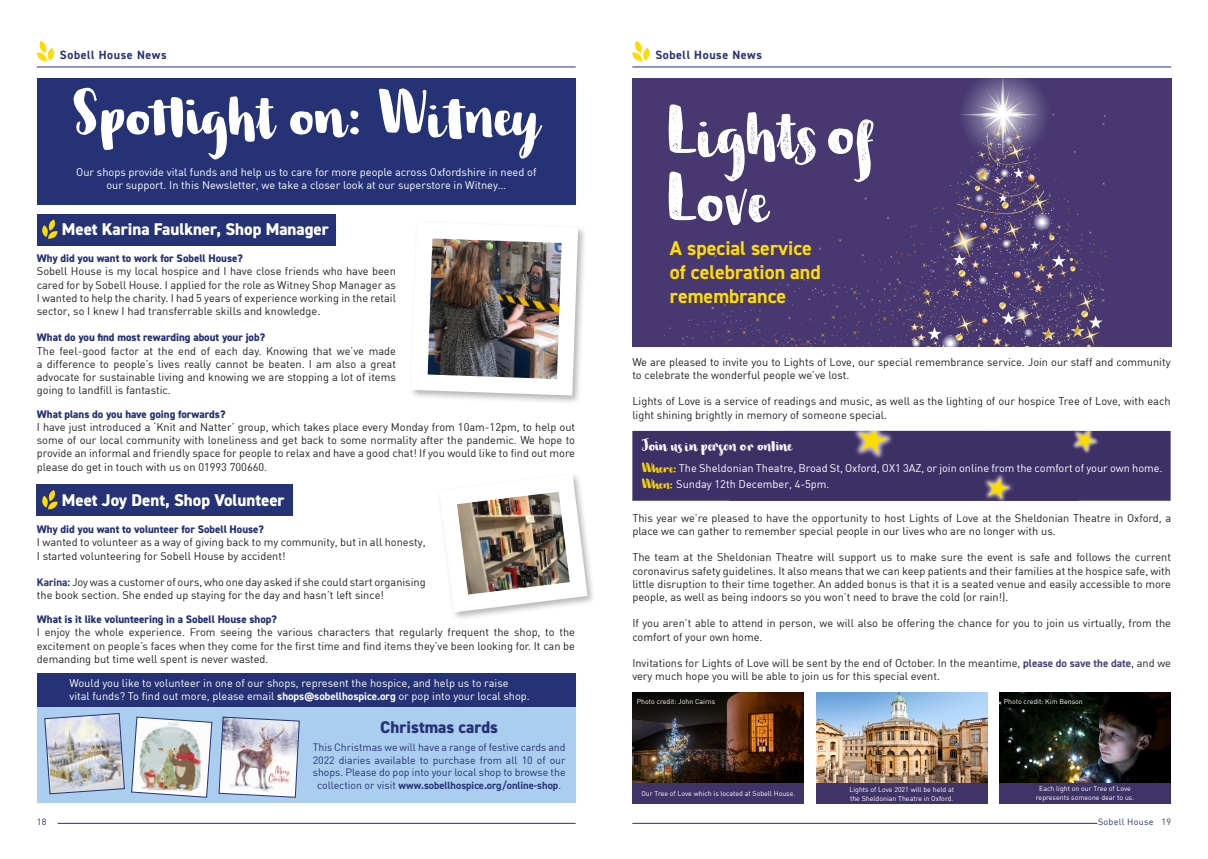
<style>
.page{position:relative;width:1208px;height:859px;background:#fff}
.page>*{position:absolute;margin:0;border:0;box-sizing:border-box;transform-origin:0 0}
.t1{font:56px/67.2px "Baltasar";color:#fff}
.t2{font:51px "Baltasar Dark";color:#fff}
.t3{font:700 20px/24px "DIN2014";color:#ffdc01}
.t4{font:800 17px "DIN2014";color:#fff}
.t5{font:800 17px "DIN2014";color:#253276}
.t6{font:13px "Baltasar";color:#fff}
.t7{font:700 12px "DIN2014";letter-spacing:.05em;color:#253276}
.t8{font:11px/13.2px "DIN";color:#231f20}
.t9{font:11px/13.2px "DIN";color:#fff;text-align:center}
.t10{font:800 11px "DIN2014";color:#253276}
.t11{font:10.5px/12.6px "DIN";color:#253276;text-align:center}
.t12{font:9px "DIN";letter-spacing:.03em;color:#253276}
.t13{font:7px "DIN";color:#fff}
.s1{font-family:"DIN2014";font-weight:700;color:#253276}
.s2{font-family:"DIN2014";font-weight:700}
.s3{font-family:"Baltasar";color:#ffdc01}
.s4{font-family:"DIN2014";font-weight:700;color:#464079}
</style>
<div class="page">
<hr style="left:58px;top:823px;width:517px;height:1px;background:#253276">
<hr style="left:632px;top:823px;width:465px;height:1px;background:#253276">
<div style="left:37px;top:673px;width:538px;height:34px;background:#253276"></div>
<div style="left:37px;top:214px;width:298px;height:31px;background:#253276"></div>
<div style="left:632px;top:431px;width:96px;height:70px;background:#3d3066"></div>
<img style="left:728px;top:431px;width:442px;height:70px">
<hr style="left:37px;top:67px;width:538px;height:1px;background:#253276">
<svg style="left:37px;top:41px;width:17px;height:20px"></svg>
<hr style="left:632px;top:67px;width:539px;height:1px;background:#253276">
<svg style="left:632px;top:41px;width:18px;height:20px"></svg>
<img style="left:632px;top:79px;width:539px;height:268px">
<img style="left:633px;top:693px;width:171px;height:90px">
<img style="left:816px;top:693px;width:171px;height:91px">
<img style="left:999px;top:693px;width:171px;height:90px">
<div style="left:633px;top:783px;width:171px;height:20px;background:#3f3368"></div>
<div style="left:816px;top:784px;width:171px;height:20px;background:#3f3368"></div>
<div style="left:999px;top:783px;width:171px;height:20px;background:#3f3368"></div>
<div style="left:37px;top:79px;width:538px;height:126px;background:#253276"></div>
<div style="left:37px;top:707px;width:538px;height:95px;background:#abcdee"></div>
<img style="left:412px;top:228px;width:173px;height:174px">
<svg style="left:42px;top:219px;width:16px;height:20px"></svg>
<img style="left:454px;top:475px;width:139px;height:143px">
<div style="left:37px;top:484px;width:256px;height:32px;background:#253276"></div>
<svg style="left:42px;top:490px;width:16px;height:20px"></svg>
<img style="left:44px;top:713px;width:81px;height:82px">
<img style="left:131px;top:716px;width:169px;height:82px">
<p class="t7" style="left:60px;top:47px;width:108px">Sobell House News</p>
<p class="t7" style="left:655px;top:47px;width:108px">Sobell House News</p>
<p class="t2" style="left:73px;top:85px;width:467px">Spotlight on: Witney</p>
<p class="t9" style="left:76px;top:165px;width:462px">Our shops provide vital funds and help us to care for more people across Oxfordshire in need of our support. In this Newsletter, we take a closer look at our superstore in Witney…</p>
<p class="t4" style="left:62px;top:218px;width:268px">Meet Karina Faulkner, Shop Manager</p>
<p class="t10" style="left:37px;top:251px;width:207px">Why did you want to work for Sobell House?</p>
<p class="t8" style="left:37px;top:265px;width:361px;text-align:justify">Sobell House is my local hospice and I have close friends who have been cared for by Sobell House. I applied for the role as Witney Shop Manager as I wanted to help the charity. I had 5 years of experience working in the retail sector, so I knew I had transferrable skills and knowledge.</p>
<p class="t10" style="left:37px;top:330px;width:230px">What do you find most rewarding about your job?</p>
<p class="t8" style="left:37px;top:344px;width:361px;text-align:justify">The feel-good factor at the end of each day. Knowing that we’ve made a difference to people’s lives really cannot be beaten. I am also a great advocate for sustainable living and knowing we are stopping a lot of items going to landfill is fantastic.</p>
<p class="t10" style="left:37px;top:407px;width:190px">What plans do you have going forwards?</p>
<p class="t8" style="left:37px;top:420px;width:540px;text-align:justify">I have just introduced a ‘Knit and Natter’ group, which takes place every Monday from 10am-12pm, to help out some of our local community with loneliness and get back to some normality after the pandemic. We hope to provide an informal and friendly space for people to relax and have a good chat! If you would like to find out more please do get in touch with us on 01993 700660.</p>
<p class="t4" style="left:62px;top:488px;width:224px">Meet Joy Dent, Shop Volunteer</p>
<p class="t10" style="left:37px;top:522px;width:229px">Why did you want to volunteer for Sobell House?</p>
<p class="t8" style="left:37px;top:536px;width:390px">I wanted to volunteer as a way of giving back to my community, but in all honesty,<br>I started volunteering for Sobell House by accident!</p>
<p class="t8" style="left:37px;top:575px;width:390px"><span class="s1">Karina:</span> Joy was a customer of ours, who one day asked if she could start organising the book section. She ended up staying for the day and hasn’t left since!</p>
<p class="t10" style="left:37px;top:612px;width:241px">What is it like volunteering in a Sobell House shop?</p>
<p class="t8" style="left:37px;top:626px;width:540px;text-align:justify">I enjoy the whole experience. From seeing the various characters that regularly frequent the shop, to the excitement on people’s faces when they come for the first time and find items they’ve been looking for. It can be demanding but time well spent is never wasted.</p>
<p class="t9" style="left:69px;top:676px;width:462px;text-align:left">Would you like to volunteer in one of our shops, represent the hospice, and help us to raise vital funds? To find out more, please email <span class="s2">shops@sobellhospice.org</span> or pop into your local shop.</p>
<p class="t5" style="left:380px;top:716px;width:119px">Christmas cards</p>
<p class="t11" style="left:313px;top:741px;width:254px">This Christmas we will have a range of festive cards and 2022 diaries available to purchase from all 10 of our shops. Please do pop into your local shop to browse the collection or visit <span class="s2">www.sobellhospice.org/online-shop</span>.</p>
<p class="t1" style="left:664px;top:99px;width:211px">Lights of<br>Love</p>
<p class="t3" style="left:670px;top:236px;width:152px">A special service of celebration and remembrance</p>
<p class="t8" style="left:632px;top:355px;width:540px">We are pleased to invite you to Lights of Love, our special remembrance service. Join our staff and community to celebrate the wonderful people we’ve lost.</p>
<p class="t8" style="left:632px;top:395px;width:540px">Lights of Love is a service of readings and music, as well as the lighting of our hospice Tree of Love, with each light shining brightly in memory of someone special.</p>
<p class="t6" style="left:642px;top:437px;width:152px">Join us in person or online</p>
<p class="t9" style="left:642px;top:461px;width:522px"><span class="s3">Where:</span> The Sheldonian Theatre, Broad St, Oxford, OX1 3AZ, or join online from the comfort of your own home.</p>
<p class="t9" style="left:642px;top:477px;width:189px"><span class="s3">When:</span> Sunday 12th December, 4-5pm.</p>
<p class="t8" style="left:632px;top:511px;width:540px">This year we’re pleased to have the opportunity to host Lights of Love at the Sheldonian Theatre in Oxford, a place we can gather to remember special people in our lives who are no longer with us.</p>
<p class="t8" style="left:632px;top:550px;width:540px;text-align:justify">The team at the Sheldonian Theatre will support us to make sure the event is safe and follows the current coronavirus safety guidelines. It also means that we can keep patients and their families at the hospice safe, with little disruption to their time together. An added bonus is that it is a seated venue and easily accessible to more people, as well as being indoors so you won’t need to brave the cold (or rain!).</p>
<p class="t8" style="left:632px;top:616px;width:540px">If you aren’t able to attend in person, we will also be offering the chance for you to join us virtually, from the comfort of your own home.</p>
<p class="t8" style="left:632px;top:656px;width:540px">Invitations for Lights of Love will be sent by the end of October. In the meantime, <span class="s4">please do save the date</span>, and we very much hope you will be able to join us for this special event.</p>
<p class="t13" style="left:637px;top:697px;width:80px">Photo credit: John Cairns</p>
<p class="t13" style="left:1003px;top:697px;width:81px">Photo credit: Kim Benson</p>
<p class="t13" style="left:641px;top:789px;width:155px">Our Tree of Love which is located at Sobell House.</p>
<p class="t13" style="left:849px;top:785px;width:106px">Lights of Love 2021 will be held at</p>
<p class="t13" style="left:850px;top:794px;width:105px">the Sheldonian Theatre in Oxford.</p>
<p class="t13" style="left:1039px;top:784px;width:93px">Each light on our Tree of Love</p>
<p class="t13" style="left:1036px;top:793px;width:100px">represents someone dear to us.</p>
<p class="t12" style="left:37px;top:816px;width:11px">18</p>
<p class="t12" style="left:1098px;top:816px;width:75px">Sobell House 19</p>
</div>
